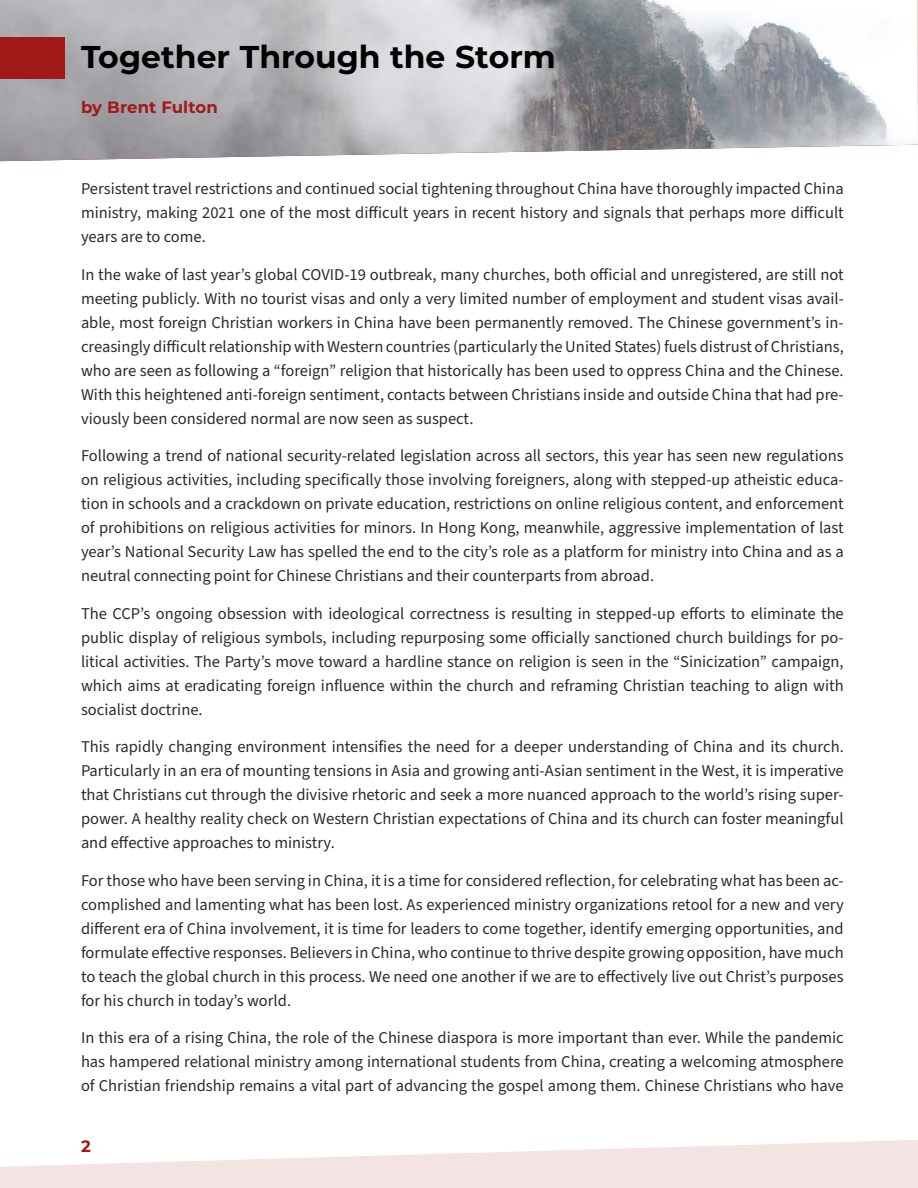
<style>
.page{position:relative;width:918px;height:1188px;background:#fff}
.page>*{position:absolute;margin:0;border:0;box-sizing:border-box;transform-origin:0 0}
.t1{font:700 31.5px "Montserrat";color:#000}
.t2{font:16.5px/24px "Source Sans Pro";color:#292b2e;text-align:justify}
.t3{font:700 16.5px "Montserrat";letter-spacing:.005em;color:#a11a17}
</style>
<div class="page">
<img style="left:0;top:0;width:918px;height:161px">
<svg style="left:0;top:1140px;width:918px;height:48px;fill:#f4e3e3"></svg>
<div style="left:0;top:38px;width:65px;height:41px;background:#a11a17"></div>
<h1 class="t1" style="left:81px;top:34px;width:476px">Together Through the Storm</h1>
<p class="t3" style="left:81px;top:95px;width:138px">by Brent Fulton</p>
<p class="t2" style="left:81px;top:177px;width:764px">Persistent travel restrictions and continued social tightening throughout China have thoroughly impacted China ministry, making 2021 one of the most difficult years in recent history and signals that perhaps more difficult years are to come.</p>
<p class="t2" style="left:81px;top:263px;width:764px">In the wake of last year’s global COVID-19 outbreak, many churches, both official and unregistered, are still not meeting publicly. With no tourist visas and only a very limited number of employment and student visas avail&shy;able, most foreign Christian workers in China have been permanently removed. The Chinese government’s in&shy;creasingly difficult relationship with Western countries (particularly the United States) fuels distrust of Christians, who are seen as following a “foreign” religion that historically has been used to oppress China and the Chinese.<br>With this heightened anti-foreign sentiment, contacts between Christians inside and outside China that had pre&shy;viously been considered normal are now seen as suspect.</p>
<p class="t2" style="left:81px;top:444px;width:764px">Following a trend of national security-related legislation across all sectors, this year has seen new regulations on religious activities, including specifically those involving foreigners, along with stepped-up atheistic educa&shy;tion in schools and a crackdown on private education, restrictions on online religious content, and enforcement of prohibitions on religious activities for minors. In Hong Kong, meanwhile, aggressive implementation of last year’s National Security Law has spelled the end to the city’s role as a platform for ministry into China and as a neutral connecting point for Chinese Christians and their counterparts from abroad.</p>
<p class="t2" style="left:81px;top:602px;width:764px">The CCP’s ongoing obsession with ideological correctness is resulting in stepped-up efforts to eliminate the public display of religious symbols, including repurposing some officially sanctioned church buildings for po&shy;litical activities. The Party’s move toward a hardline stance on religion is seen in the “Sinicization” campaign, which aims at eradicating foreign influence within the church and reframing Christian teaching to align with socialist doctrine.</p>
<p class="t2" style="left:81px;top:735px;width:764px">This rapidly changing environment intensifies the need for a deeper understanding of China and its church.<br>Particularly in an era of mounting tensions in Asia and growing anti-Asian sentiment in the West, it is imperative that Christians cut through the divisive rhetoric and seek a more nuanced approach to the world’s rising super&shy;power. A healthy reality check on Western Christian expectations of China and its church can foster meaningful and effective approaches to ministry.</p>
<p class="t2" style="left:81px;top:869px;width:764px">For those who have been serving in China, it is a time for considered reflection, for celebrating what has been ac&shy;complished and lamenting what has been lost. As experienced ministry organizations retool for a new and very different era of China involvement, it is time for leaders to come together, identify emerging opportunities, and formulate effective responses. Believers in China, who continue to thrive despite growing opposition, have much to teach the global church in this process. We need one another if we are to effectively live out Christ’s purposes for his church in today’s world.</p>
<p class="t2" style="left:81px;top:1026px;width:764px">In this era of a rising China, the role of the Chinese diaspora is more important than ever. While the pandemic has hampered relational ministry among international students from China, creating a welcoming atmosphere of Christian friendship remains a vital part of advancing the gospel among them. Chinese Christians who have</p>
<p class="t3" style="left:81px;top:1134px;width:11px">2</p>
</div>
